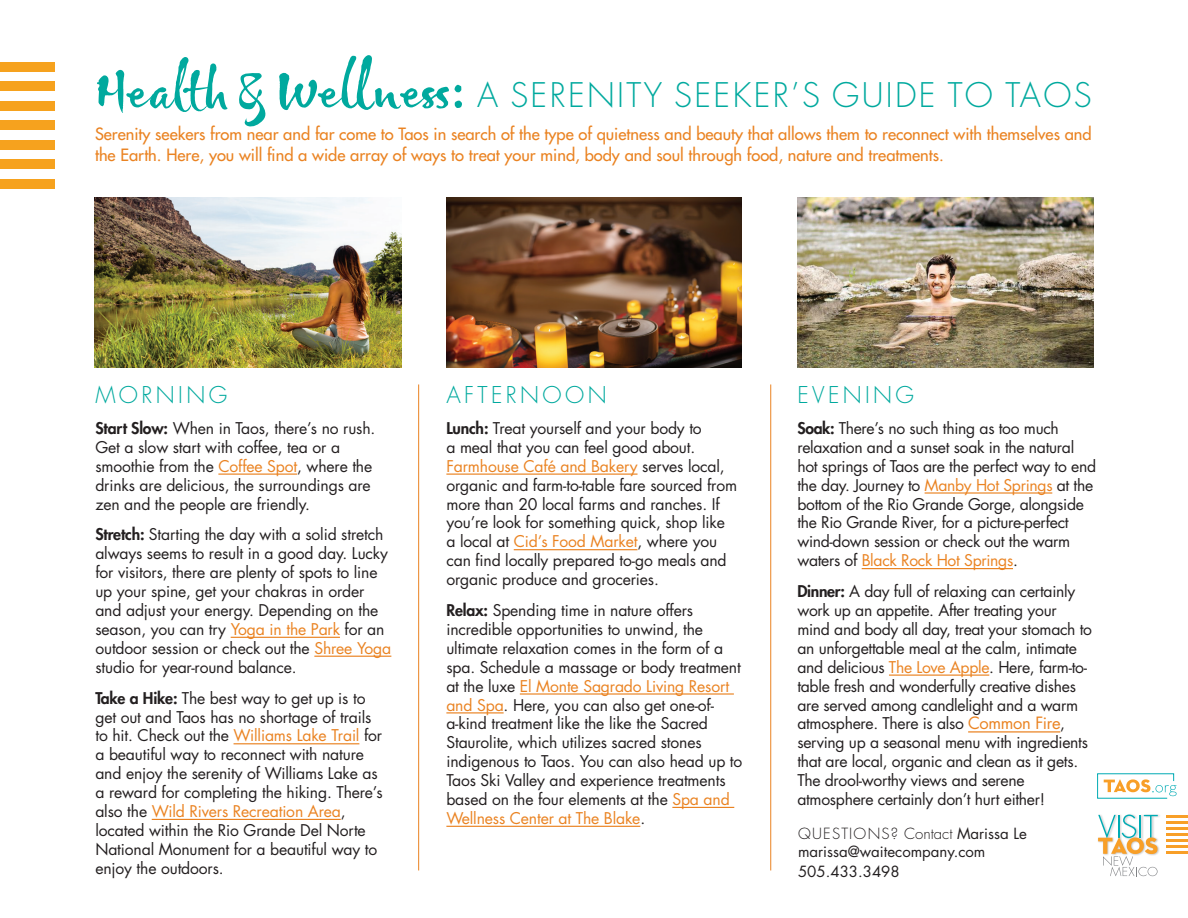
<style>
.page{position:relative;width:1188px;height:918px;background:#fff}
.page>*{position:absolute;margin:0;border:0;box-sizing:border-box;transform-origin:0 0}
.t1{font:300 33px "Futura";letter-spacing:.07em;color:#00a99e}
.t2{font:300 22.5px "Futura";letter-spacing:.15em;color:#00a99e}
.t3{font:16.5px/21px "Futura";color:#ea8322}
.t4{font:15.75px/18.9px "Futura";letter-spacing:-.01em;color:#231f20}
.t5{font:15px/18px "Futura";color:#231f20}
.s1{font-family:"Gizmo";font-weight:400;font-size:64.5px}
.s2{font-weight:800}
.s3{color:#ea8322}
.s4{font-size:16.5px;color:#ea8322}
.s5{font-weight:300}
</style>
<div class="page">
<hr style="left:218px;top:474px;width:79px;height:1px;background:#ea8322">
<hr style="left:231px;top:637px;width:109px;height:1px;background:#ea8322">
<hr style="left:314px;top:656px;width:77px;height:1px;background:#ea8322">
<hr style="left:234px;top:743px;width:125px;height:1px;background:#ea8322">
<hr style="left:152px;top:819px;width:189px;height:1px;background:#ea8322">
<hr style="left:446px;top:474px;width:192px;height:1px;background:#ea8322">
<hr style="left:514px;top:549px;width:123px;height:1px;background:#ea8322">
<hr style="left:520px;top:693px;width:214px;height:2px;background:#ea8322">
<hr style="left:446px;top:712px;width:58px;height:1px;background:#ea8322">
<hr style="left:672px;top:807px;width:62px;height:1px;background:#ea8322">
<hr style="left:446px;top:826px;width:194px;height:1px;background:#ea8322">
<hr style="left:925px;top:492px;width:127px;height:2px;background:#ea8322">
<hr style="left:862px;top:568px;width:151px;height:1px;background:#ea8322">
<hr style="left:889px;top:675px;width:100px;height:1px;background:#ea8322">
<hr style="left:968px;top:731px;width:92px;height:2px;background:#ea8322">
<img style="left:446px;top:197px;width:296px;height:171px">
<img style="left:797px;top:197px;width:297px;height:171px">
<div style="left:0;top:101px;width:55px;height:10px;background:#f6a21e"></div>
<div style="left:0;top:179px;width:55px;height:9px;background:#f6a21e"></div>
<div style="left:0;top:159px;width:55px;height:10px;background:#f6a21e"></div>
<div style="left:0;top:140px;width:55px;height:10px;background:#f6a21e"></div>
<div style="left:0;top:120px;width:55px;height:10px;background:#f6a21e"></div>
<div style="left:0;top:81px;width:55px;height:10px;background:#f6a21e"></div>
<div style="left:0;top:62px;width:55px;height:10px;background:#f6a21e"></div>
<img style="left:94px;top:197px;width:308px;height:171px">
<svg style="left:1097px;top:773px;width:80px;height:26px"></svg>
<img style="left:1098px;top:814px;width:62px;height:3px">
<hr style="left:1167px;top:827px;width:21px;height:3px;background:#f89f28">
<hr style="left:1167px;top:851px;width:21px;height:3px;background:#f89f28">
<hr style="left:1167px;top:845px;width:21px;height:3px;background:#f89f28">
<hr style="left:1167px;top:839px;width:21px;height:3px;background:#f89f28">
<hr style="left:1167px;top:833px;width:21px;height:3px;background:#f89f28">
<hr style="left:1167px;top:821px;width:21px;height:3px;background:#f89f28">
<hr style="left:1167px;top:815px;width:21px;height:3px;background:#f89f28">
<svg style="left:1098px;top:815px;width:60px;height:61px"></svg>
<hr style="left:418px;top:384px;width:1px;height:486px;background:#ea8322">
<hr style="left:770px;top:384px;width:1px;height:486px;background:#ea8322">
<h1 class="t1" style="left:95px;top:74px;width:998px"><span class="s1">Health &amp; Wellness:</span> A SERENITY SEEKER’S GUIDE TO TAOS</h1>
<p class="t3" style="left:95px;top:124px;width:998px">Serenity seekers from near and far come to Taos in search of the type of quietness and beauty that allows them to reconnect with themselves and the Earth. Here, you will find a wide array of ways to treat your mind, body and soul through food, nature and treatments.</p>
<h2 class="t2" style="left:95px;top:380px;width:133px">MORNING</h2>
<p class="t4" style="left:95px;top:418px;width:282px"><span class="s2">Start Slow:</span> When in Taos, there’s no rush.<br>Get a slow start with coffee, tea or a smoothie from the <span class="s3">Coffee Spot</span>, where the drinks are delicious, the surroundings are zen and the people are friendly.</p>
<p class="t4" style="left:95px;top:525px;width:297px"><span class="s2">Stretch:</span> Starting the day with a solid stretch always seems to result in a good day. Lucky for visitors, there are plenty of spots to line up your spine, get your chakras in order and adjust your energy. Depending on the season, you can try <span class="s3">Yoga in the Park</span> for an outdoor session or check out the <span class="s3">Shree Yoga </span>studio for year-round balance.</p>
<p class="t4" style="left:95px;top:688px;width:289px"><span class="s2">Take a Hike:</span> The best way to get up is to get out and Taos has no shortage of trails to hit. Check out the <span class="s3">Williams Lake Trail</span> for a beautiful way to reconnect with nature and enjoy the serenity of Williams Lake as a reward for completing the hiking. There’s also the <span class="s3">Wild Rivers Recreation Area</span>, located within the Rio Grande Del Norte National Monument for a beautiful way to enjoy the outdoors.</p>
<h2 class="t2" style="left:446px;top:380px;width:162px">AFTERNOON</h2>
<p class="t4" style="left:446px;top:418px;width:292px"><span class="s2">Lunch:</span> Treat yourself and your body to<br>a meal that you can feel good about.<br><span class="s3">Farmhouse Café and Bakery</span> serves local, organic and farm-to-table fare sourced from more than 20 local farms and ranches. If you’re look for something quick, shop like a local at <span class="s3">Cid’s Food Market</span>, where you can find locally prepared to-go meals and organic produce and groceries.</p>
<p class="t4" style="left:446px;top:601px;width:298px"><span class="s2">Relax:</span> Spending time in nature offers incredible opportunities to unwind, the ultimate relaxation comes in the form of a spa. Schedule a massage or body treatment at the luxe <span class="s3">El Monte Sagrado Living Resort and Spa</span>. Here, you can also get one-of&shy;a-kind treatment like the like the Sacred Staurolite, which utilizes sacred stones indigenous to Taos. You can also head up to Taos Ski Valley and experience treatments based on the four elements at the <span class="s3">Spa and Wellness Center at The Blake</span>.</p>
<h2 class="t2" style="left:797px;top:380px;width:118px">EVENING</h2>
<p class="t4" style="left:797px;top:418px;width:300px"><span class="s2">Soak:</span> There’s no such thing as too much relaxation and a sunset soak in the natural hot springs of Taos are the perfect way to end the day. Journey to <span class="s3">Manby Hot Springs</span> at the bottom of the Rio Grande Gorge, alongside the Rio Grande River, for a picture-perfect wind-down session or check out the warm waters of <span class="s3">Black Rock Hot Springs</span>.</p>
<p class="t4" style="left:797px;top:582px;width:296px"><span class="s2">Dinner:</span> A day full of relaxing can certainly work up an appetite. After treating your mind and body all day, treat your stomach to an unforgettable meal at the calm, intimate and delicious <span class="s3">The Love Apple</span>. Here, farm-to&shy;table fresh and wonderfully creative dishes are served among candlelight and a warm atmosphere. There is also <span class="s4">Common Fire</span>, serving up a seasonal menu with ingredients that are local, organic and clean as it gets.<br>The drool-worthy views and serene atmosphere certainly don’t hurt either!</p>
<p class="t5" style="left:798px;top:824px;width:230px"><span class="s5">QUESTIONS? Contact</span> Marissa Le marissa@waitecompany.com</p>
<p class="t5" style="left:798px;top:862px;width:103px">505.433.3498</p>
</div>
